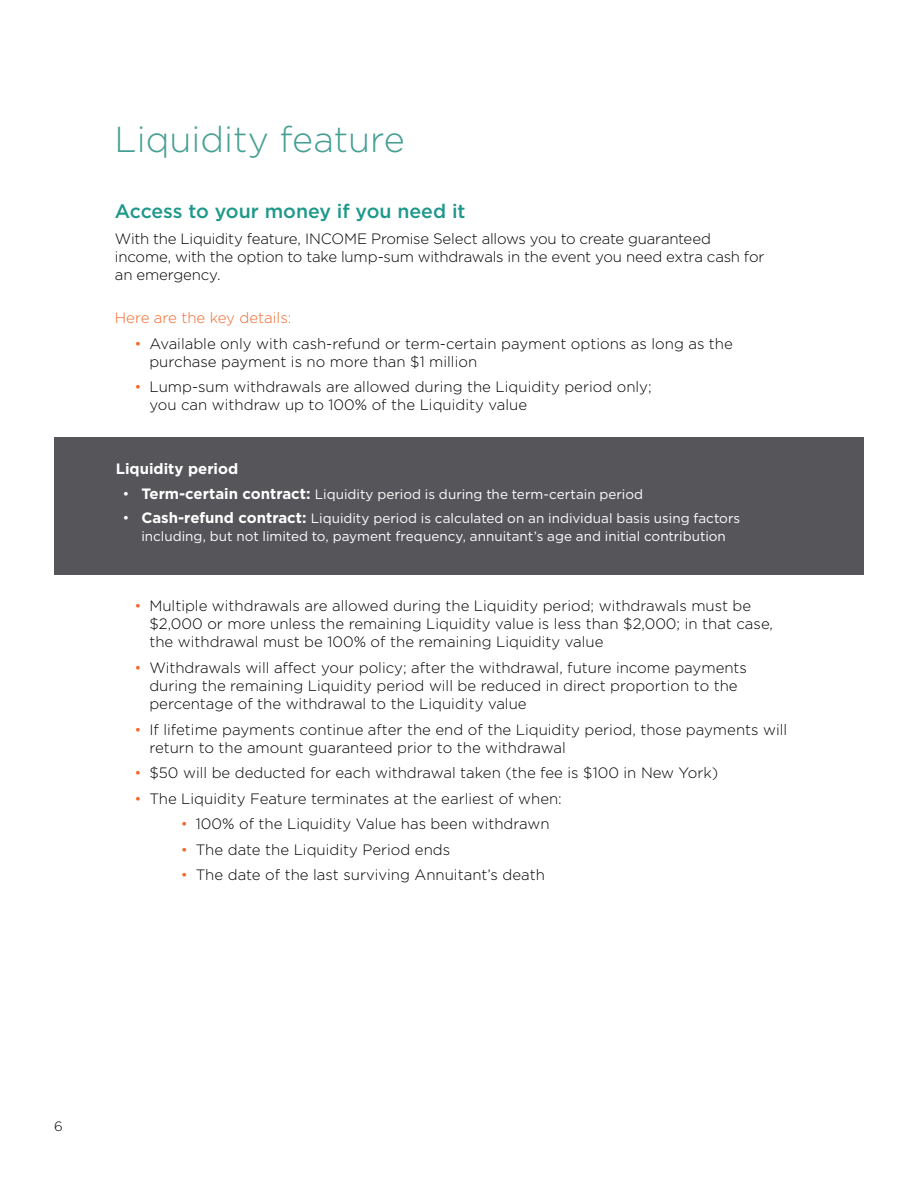
<style>
.page{position:relative;width:918px;height:1188px;background:#fff}
.page>*{position:absolute;margin:0;border:0;box-sizing:border-box;transform-origin:0 0}
.t1{font:300 36px "Gotham";color:#459f93}
.t2{font:500 19.5px "Gotham";color:#1e988b}
.t3{font:300 15px/18px "Gotham";color:#000}
.t4{font:300 15px "Gotham";color:#f2682a}
.t5{font:700 15px "Gotham";color:#fff}
.t6{font:13.5px/18px "Gotham";color:#fff;text-align:center}
.t7{font:300 13.5px "Gotham";color:#000}
.s1{color:#f2682a}
.s2{font-weight:300;font-size:15px}
.s3{font-weight:700;font-size:15px}
</style>
<div class="page">
<div style="left:54px;top:437px;width:810px;height:137px;background:#56565a"></div>
<h1 class="t1" style="left:115px;top:117px;width:292px">Liquidity feature</h1>
<h2 class="t2" style="left:115px;top:198px;width:352px">Access to your money if you need it</h2>
<p class="t3" style="left:115px;top:229px;width:651px">With the Liquidity feature, INCOME Promise Select allows you to create guaranteed income, with the option to take lump-sum withdrawals in the event you need extra cash for an emergency.</p>
<p class="t4" style="left:115px;top:308px;width:178px">Here are the key details:</p>
<p class="t3" style="left:149px;top:334px;width:585px;text-indent:-15px"><span class="s1">•</span> Available only with cash-refund or term-certain payment options as long as the purchase payment is no more than $1 million</p>
<p class="t3" style="left:149px;top:378px;width:504px;text-indent:-15px"><span class="s1">•</span> Lump-sum withdrawals are allowed during the Liquidity period only; you can withdraw up to 100% of the Liquidity value</p>
<p class="t5" style="left:116px;top:459px;width:124px">Liquidity period</p>
<p class="t6" style="left:123px;top:485px;width:522px"><span class="s2">•</span> <span class="s3">Term-certain contract:</span> Liquidity period is during the term-certain period</p>
<p class="t6" style="left:123px;top:509px;width:619px"><span class="s2">•</span> <span class="s3">Cash-refund contract:</span> Liquidity period is calculated on an individual basis using factors including, but not limited to, payment frequency, annuitant’s age and initial contribution</p>
<p class="t3" style="left:149px;top:597px;width:625px;text-indent:-15px"><span class="s1">•</span> Multiple withdrawals are allowed during the Liquidity period; withdrawals must be $2,000 or more unless the remaining Liquidity value is less than $2,000; in that case, the withdrawal must be 100% of the remaining Liquidity value</p>
<p class="t3" style="left:149px;top:658px;width:599px;text-indent:-15px"><span class="s1">•</span> Withdrawals will affect your policy; after the withdrawal, future income payments during the remaining Liquidity period will be reduced in direct proportion to the percentage of the withdrawal to the Liquidity value</p>
<p class="t3" style="left:149px;top:720px;width:639px;text-indent:-15px"><span class="s1">•</span> If lifetime payments continue after the end of the Liquidity period, those payments will return to the amount guaranteed prior to the withdrawal</p>
<p class="t3" style="left:134px;top:763px;width:585px"><span class="s1">•</span> $50 will be deducted for each withdrawal taken (the fee is $100 in New York)</p>
<p class="t3" style="left:134px;top:789px;width:429px"><span class="s1">•</span> The Liquidity Feature terminates at the earliest of when:</p>
<p class="t3" style="left:181px;top:815px;width:370px"><span class="s1">•</span> 100% of the Liquidity Value has been withdrawn</p>
<p class="t3" style="left:181px;top:840px;width:271px"><span class="s1">•</span> The date the Liquidity Period ends</p>
<p class="t3" style="left:181px;top:866px;width:365px"><span class="s1">•</span> The date of the last surviving Annuitant’s death</p>
<p class="t7" style="left:54px;top:1118px;width:10px">6</p>
</div>
